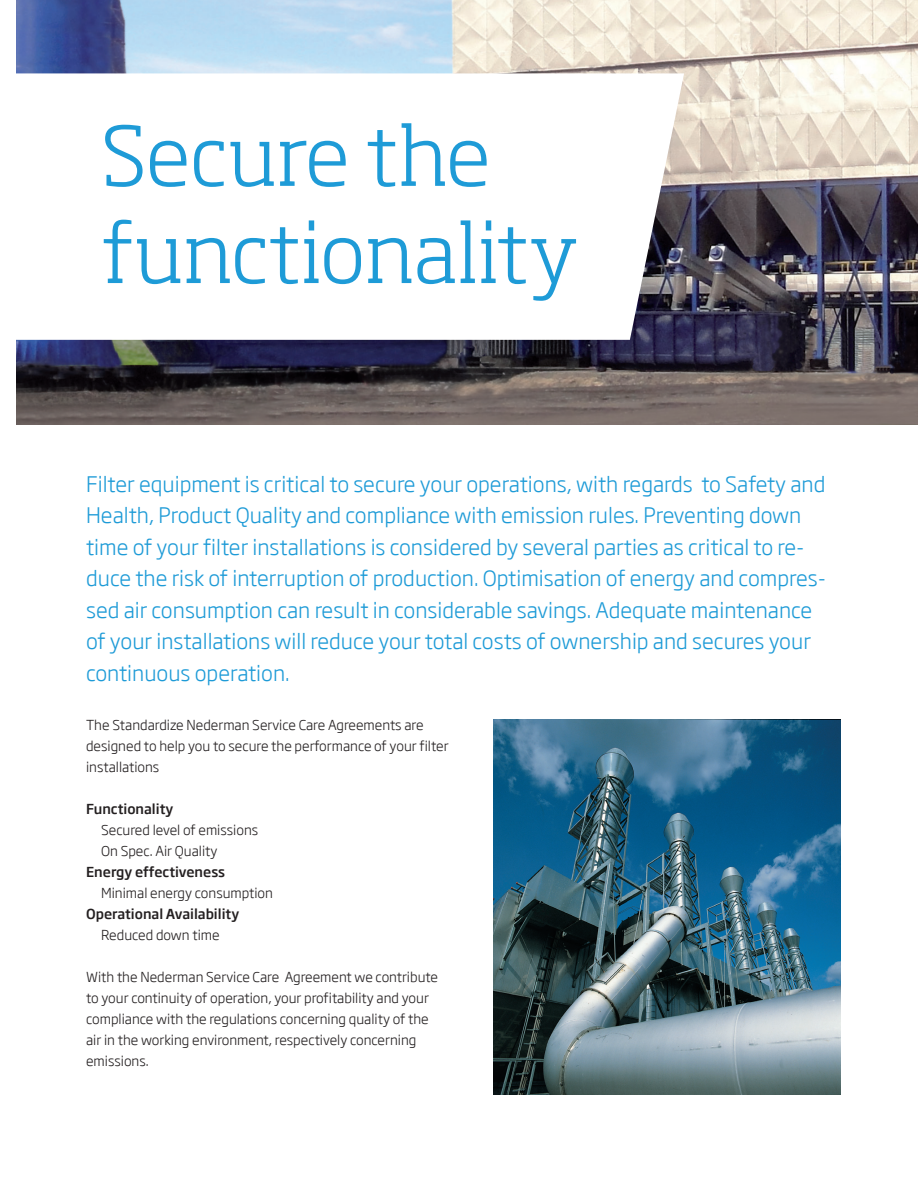
<style>
.page{position:relative;width:918px;height:1188px;background:#fff}
.page>*{position:absolute;margin:0;border:0;box-sizing:border-box;transform-origin:0 0}
.Heading{font:300 81px/97.2px "Soho Std";color:#1e9bd7}
.Lead_in_paragraph{font:300 21px/31.5px "Soho Gothic Std";color:#1e9bd7}
.t1{font:300 13.5px/21px "Soho Gothic Std";color:#231f20}
.t2{font:500 13.5px "Soho Gothic Std";color:#231f20}
</style>
<div class="page">
<img style="left:17px;top:0;width:901px;height:425px">
<svg style="left:16px;top:73px;width:668px;height:267px"></svg>
<img style="left:494px;top:719px;width:347px;height:375px">
<p class="Heading" style="left:101px;top:106px;width:479px">Secure the functionality</p>
<p class="Lead_in_paragraph" style="left:86px;top:468px;width:741px">Filter equipment is critical to secure your operations, with regards to Safety and Health, Product Quality and compliance with emission rules. Preventing down time of your filter installations is considered by several parties as critical to re&shy;duce the risk of interruption of production. Optimisation of energy and compres&shy;sed air consumption can result in considerable savings. Adequate maintenance of your installations will reduce your total costs of ownership and secures your continuous operation.</p>
<p class="t1" style="left:86px;top:715px;width:364px">The Standardize Nederman Service Care Agreements are designed to help you to secure the performance of your filter installations</p>
<p class="t2" style="left:86px;top:800px;width:89px">Functionality</p>
<p class="t1" style="left:101px;top:820px;width:159px">Secured level of emissions</p>
<p class="t1" style="left:101px;top:841px;width:118px">On Spec. Air Quality</p>
<p class="t2" style="left:86px;top:863px;width:141px">Energy effectiveness</p>
<p class="t1" style="left:101px;top:883px;width:173px">Minimal energy consumption</p>
<p class="t2" style="left:86px;top:905px;width:155px">Operational Availability</p>
<p class="t1" style="left:101px;top:925px;width:120px">Reduced down time</p>
<p class="t1" style="left:86px;top:967px;width:354px">With the Nederman Service Care Agreement we contribute to your continuity of operation, your profitability and your compliance with the regulations concerning quality of the air in the working environment, respectively concerning emissions.</p>
</div>
